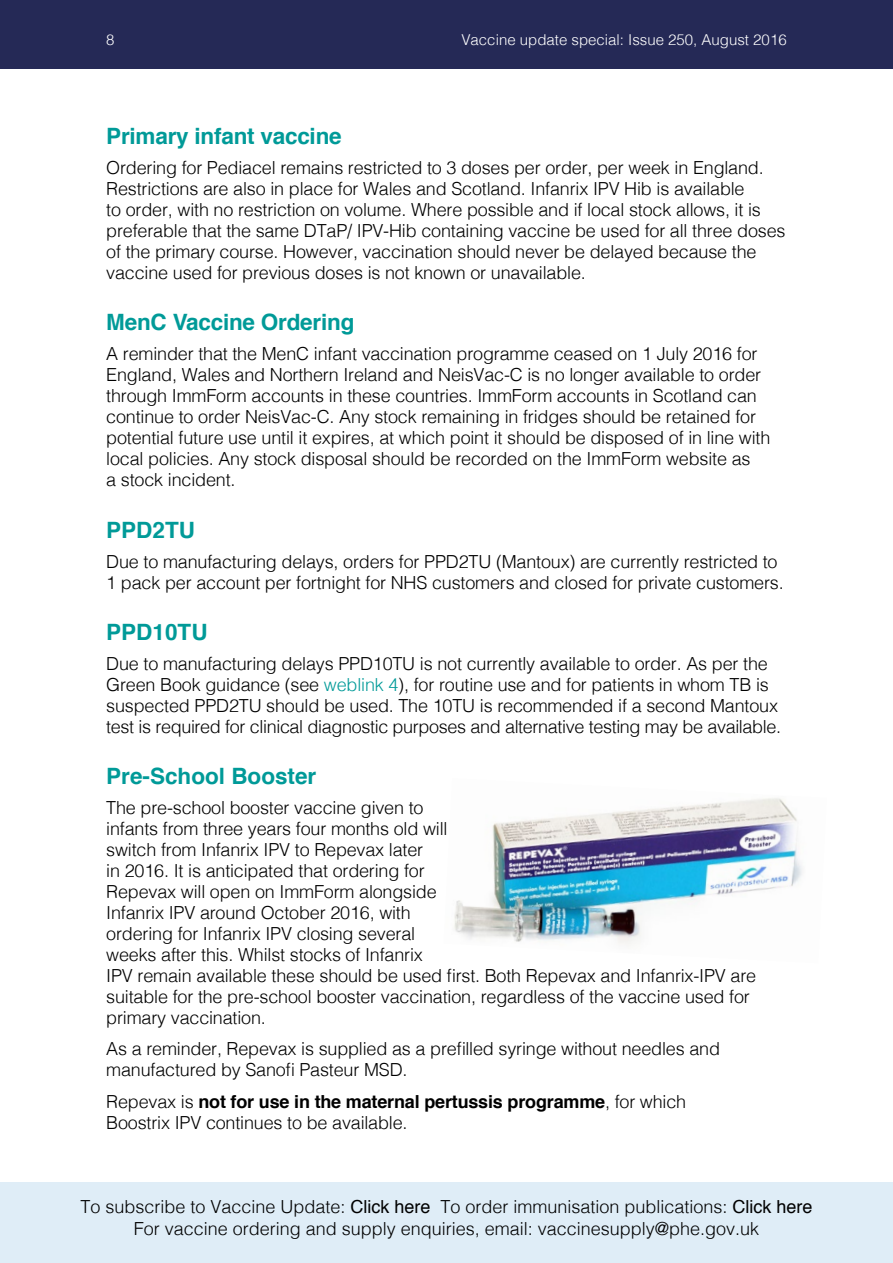
<style>
.page{position:relative;width:893px;height:1263px;background:#fff}
.page>*{position:absolute;margin:0;border:0;box-sizing:border-box;transform-origin:0 0}
.t1{font:700 22.5px "Helvetica";letter-spacing:-.01em;color:#009a98}
.Body{font:300 18px/21px "Helvetica";letter-spacing:-.01em;color:#000}
.t2{font:300 15px "Helvetica";color:#fff}
.s1{color:#009a98}
.s2{font-weight:700}
.s3{font-weight:400}
</style>
<div class="page">
<div style="left:0;top:0;width:893px;height:68px;background:#252956"></div>
<div style="left:0;top:1182px;width:893px;height:81px;background:#dfedf7"></div>
<img style="left:454px;top:798px;width:349px;height:147px">
<p class="t2" style="left:106px;top:27px;width:10px">8</p>
<p class="t2" style="left:461px;top:27px;width:327px">Vaccine update special: Issue 250, August 2016</p>
<p class="t1" style="left:106px;top:118px;width:237px">Primary infant vaccine</p>
<p class="Body" style="left:106px;top:156px;width:681px">Ordering for Pediacel remains restricted to 3 doses per order, per week in England.<br>Restrictions are also in place for Wales and Scotland. Infanrix IPV Hib is available<br>to order, with no restriction on volume. Where possible and if local stock allows, it is preferable that the same DTaP/ IPV-Hib containing vaccine be used for all three doses of the primary course. However, vaccination should never be delayed because the vaccine used for previous doses is not known or unavailable.</p>
<p class="t1" style="left:106px;top:304px;width:250px">MenC Vaccine Ordering</p>
<p class="Body" style="left:106px;top:342px;width:666px">A reminder that the MenC infant vaccination programme ceased on 1 July 2016 for England, Wales and Northern Ireland and NeisVac-C is no longer available to order through ImmForm accounts in these countries. ImmForm accounts in Scotland can continue to order NeisVac-C. Any stock remaining in fridges should be retained for potential future use until it expires, at which point it should be disposed of in line with local policies. Any stock disposal should be recorded on the ImmForm website as<br>a stock incident.</p>
<p class="t1" style="left:106px;top:511px;width:90px">PPD2TU</p>
<p class="Body" style="left:106px;top:549px;width:679px">Due to manufacturing delays, orders for PPD2TU (Mantoux) are currently restricted to<br>1 pack per account per fortnight for NHS customers and closed for private customers.</p>
<p class="t1" style="left:106px;top:613px;width:103px">PPD10TU</p>
<p class="Body" style="left:106px;top:651px;width:676px">Due to manufacturing delays PPD10TU is not currently available to order. As per the Green Book guidance (see <span class="s1">weblink 4</span>), for routine use and for patients in whom TB is suspected PPD2TU should be used. The 10TU is recommended if a second Mantoux test is required for clinical diagnostic purposes and alternative testing may be available.</p>
<p class="t1" style="left:106px;top:757px;width:212px">Pre-School Booster</p>
<p class="Body" style="left:106px;top:795px;width:651px">The pre-school booster vaccine given to<br>infants from three years four months old will<br>switch from Infanrix IPV to Repevax later<br>in 2016. It is anticipated that ordering for<br>Repevax will open on ImmForm alongside<br>Infanrix IPV around October 2016, with<br>ordering for Infanrix IPV closing several<br>weeks after this. Whilst stocks of Infanrix<br>IPV remain available these should be used first. Both Repevax and Infanrix-IPV are suitable for the pre-school booster vaccination, regardless of the vaccine used for primary vaccination.</p>
<p class="Body" style="left:106px;top:1037px;width:615px">As a reminder, Repevax is supplied as a prefilled syringe without needles and manufactured by Sanofi Pasteur MSD.</p>
<p class="Body" style="left:106px;top:1089px;width:581px">Repevax is <span class="s2">not for use in the maternal pertussis programme</span>, for which<br>Boostrix IPV continues to be available.</p>
<p class="Body" style="left:80px;top:1194px;width:734px;line-height:22.5px;text-align:center">To subscribe to Vaccine Update: <span class="s3">Click here</span> To order immunisation publications: <span class="s3">Click here<br></span>For vaccine ordering and supply enquiries, email: vaccinesupply@phe.gov.uk</p>
</div>
